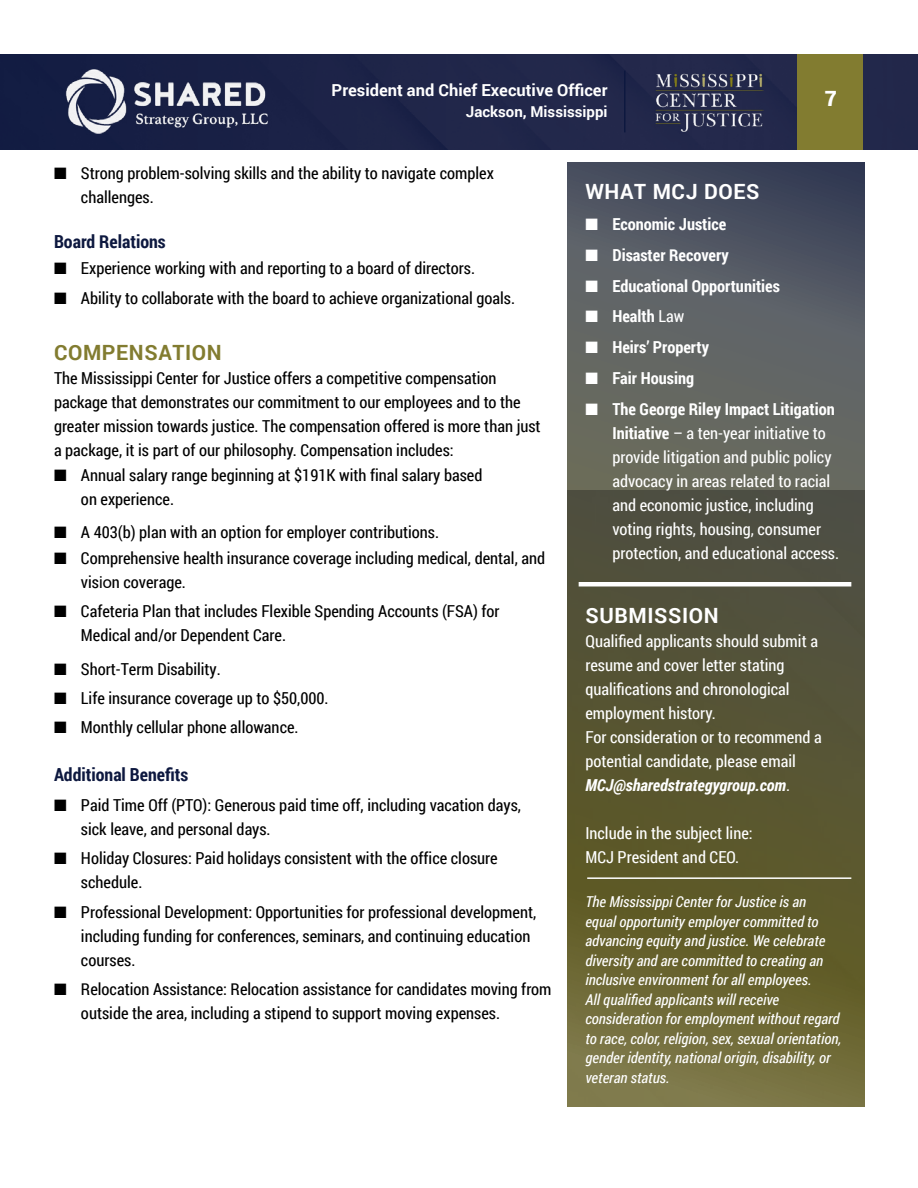
<style>
.page{position:relative;width:918px;height:1188px;background:#fff}
.page>*{position:absolute;margin:0;border:0;box-sizing:border-box;transform-origin:0 0}
.t1{font:700 21px "Roboto";letter-spacing:.03em;color:#fff}
.t2{font:700 21px "Roboto";letter-spacing:.03em;color:#827c30}
.t3{font:900 21px "Roboto";color:#fff}
.t4{font:700 18px "Roboto Condensed";color:#0d183f}
.t5{font:16.5px/24px "Roboto Condensed";color:#000}
.t6{font:16.5px/24px "Roboto Condensed";color:#fff}
.t7{font:700 16.5px "Roboto Condensed";color:#fff}
.t8{font:700 16.5px "Roboto";color:#fff}
.t9{font:italic 15px/19.5px "Roboto Condensed";color:#fff}
.t10{font:700 15px "Roboto";color:#fff}
.s1{font-family:"Arial"}
.s2{font-weight:400}
.s3{font-weight:700}
.s4{font-weight:700;font-style:italic}
</style>
<div class="page">
<div style="left:0;top:54px;width:918px;height:95px;background:linear-gradient(to right,#141d43,#272b4d)"></div>
<img style="left:62px;top:70px;width:212px;height:65px">
<img style="left:655px;top:68px;width:108px;height:67px">
<hr style="left:624px;top:71px;width:2px;height:61px;background:#0d183f">
<div style="left:797px;top:54px;width:66px;height:95px;background:#827c30"></div>
<svg style="left:568px;top:162px;width:296px;height:328px;background:#5a5e61"></svg>
<img style="left:568px;top:490px;width:296px;height:617px">
<hr style="left:587px;top:877px;width:264px;height:2px;background:#fff">
<hr style="left:579px;top:582px;width:272px;height:4px;background:#fff">
<p class="t8" style="left:332px;top:78px;width:277px">President and Chief Executive Officer</p>
<p class="t10" style="left:466px;top:101px;width:143px">Jackson, Mississippi</p>
<p class="t3" style="left:825px;top:83px;width:14px">7</p>
<p class="t5" style="left:81px;top:161px;width:414px;text-indent:-27px">■ Strong problem-solving skills and the ability to navigate complex challenges.</p>
<p class="t4" style="left:54px;top:228px;width:113px">Board Relations</p>
<p class="t5" style="left:54px;top:256px;width:423px">■ Experience working with and reporting to a board of directors.</p>
<p class="t5" style="left:54px;top:285px;width:463px">■ Ability to collaborate with the board to achieve organizational goals.</p>
<p class="t2" style="left:54px;top:337px;width:169px">COMPENSATION</p>
<p class="t5" style="left:54px;top:365px;width:488px">The Mississippi Center for Justice offers a competitive compensation package that demonstrates our commitment to our employees and to the greater mission towards justice. The compensation offered is more than just a package, it is part of our philosophy. Compensation includes:</p>
<p class="t5" style="left:81px;top:462px;width:403px;text-indent:-27px">■ Annual salary range beginning at $191K with final salary based on experience.</p>
<p class="t5" style="left:54px;top:520px;width:387px">■ A 403(b) plan with an option for employer contributions.</p>
<p class="t5" style="left:81px;top:545px;width:466px;text-indent:-27px">■ Comprehensive health insurance coverage including medical, dental, and vis<span class="s1">io</span>n coverage.</p>
<p class="t5" style="left:81px;top:599px;width:420px;text-indent:-27px">■ Cafeteria Plan that includes Flexible Spending Accounts (FSA) for<br>Medical and/or Dependent Care.</p>
<p class="t5" style="left:54px;top:656px;width:168px">■ Short-Term Disability.</p>
<p class="t5" style="left:54px;top:686px;width:276px">■ Life insurance coverage up to $50,000.</p>
<p class="t5" style="left:54px;top:715px;width:246px">■ Monthly cellular phone allowance.</p>
<p class="t4" style="left:54px;top:762px;width:136px">Additional Benefits</p>
<p class="t5" style="left:81px;top:792px;width:442px;text-indent:-27px">■ Paid Time Off (PTO): Generous paid time off, including vacation days, sick leave, and personal days.</p>
<p class="t5" style="left:81px;top:846px;width:418px;text-indent:-27px">■ Holiday Closures: Paid holidays consistent with the office closure schedule.</p>
<p class="t5" style="left:81px;top:899px;width:457px;text-indent:-27px">■ Professional Development: Opportunities for professional development, including funding for conferences, seminars, and continuing education courses.</p>
<p class="t5" style="left:81px;top:977px;width:472px;text-indent:-27px">■ Relocation Assistance: Relocation assistance for candidates moving from outside the area, including a stipend to support moving expenses.</p>
<p class="t1" style="left:585px;top:177px;width:176px">WHAT MCJ DOES</p>
<p class="t7" style="left:585px;top:213px;width:142px">■ Economic Justice</p>
<p class="t7" style="left:585px;top:243px;width:145px">■ Disaster Recovery</p>
<p class="t7" style="left:585px;top:274px;width:196px">■ Educational Opportunities</p>
<p class="t7" style="left:585px;top:305px;width:100px">■ Health <span class="s2">Law</span></p>
<p class="t7" style="left:585px;top:336px;width:125px">■ Heirs’ Property</p>
<p class="t7" style="left:585px;top:366px;width:110px">■ Fair Housing</p>
<p class="t6" style="left:612px;top:396px;width:228px;text-indent:-27px">■ <span class="s3">The George Riley Impact Litigation Initiative</span> – a ten-year initiative to provide litigation and public policy advocacy in areas related to racial and economic justice, including voting rights, housing, consumer protection, and educational access.</p>
<p class="t1" style="left:585px;top:600px;width:135px">SUBMISSION</p>
<p class="t6" style="left:585px;top:628px;width:238px">Qualified applicants should submit a resume and cover letter stating qualifications and chronological employment history.<br>For consideration or to recommend a potential candidate, please email<br><span class="s4">MCJ@sharedstrategygroup.com</span>.</p>
<p class="t6" style="left:585px;top:820px;width:169px">Include in the subject line:<br>MCJ President and CEO.</p>
<p class="t9" style="left:585px;top:891px;width:257px">The Mississippi Center for Justice is an<br>equal opportunity employer committed to advancing equity and justice. We celebrate diversity and are committed to creating an inclusive environment for all employees.<br>All qualified applicants will receive consideration for employment without regard to race, color, religion, sex, sexual orientation, gender identity, national origin, disability, or veteran status.</p>
</div>
